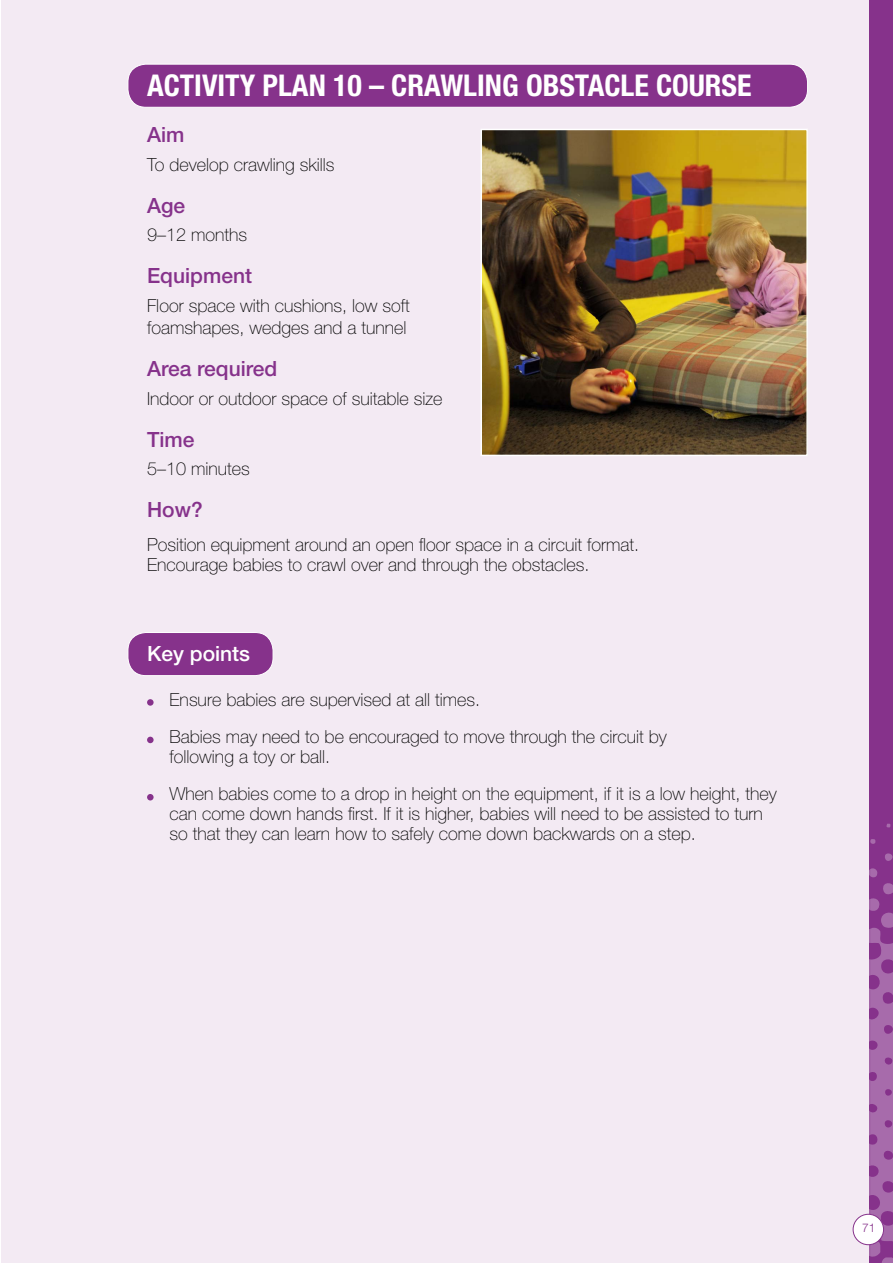
<style>
.page{position:relative;width:893px;height:1263px;background:#fff}
.page>*{position:absolute;margin:0;border:0;box-sizing:border-box;transform-origin:0 0}
.t1{font:700 condensed 30px "Helvetica Neue LT Std";color:#fff}
.t2{font:500 21px "Helvetica Neue LT Std";color:#86328b}
.t3{font:500 21px "Helvetica Neue LT Std";color:#fff}
.t4{font:100 18px/19.8px "Helvetica Neue LT Std";color:#000}
.t5{font:300 12px "Helvetica Neue LT Std";color:#86328b}
</style>
<div class="page">
<div style="left:868px;top:0;width:25px;height:1263px;background:#86328b"></div>
<svg style="left:871px;top:839px;width:5px;height:5px"></svg>
<svg style="left:886px;top:823px;width:5px;height:5px"></svg>
<svg style="left:871px;top:853px;width:22px;height:410px"></svg>
<div style="left:1px;top:0;width:870px;height:1263px;background:#f3eaf3"></div>
<hr style="left:0;top:0;width:1px;height:1263px;background:#86328b">
<div style="left:853px;top:1214px;width:30px;height:31px;background:#fff;border-radius:50%"></div>
<div style="left:853px;top:1214px;width:31px;height:31px;border:1px solid #86328b;border-radius:50%"></div>
<div style="left:147px;top:794px;width:7px;height:6px;background:#86328b;border-radius:50%"></div>
<div style="left:147px;top:737px;width:7px;height:6px;background:#86328b;border-radius:50%"></div>
<div style="left:147px;top:699px;width:7px;height:7px;background:#86328b;border-radius:50%"></div>
<div style="left:128px;top:64px;width:679px;height:43px;background:#86328b;border-radius:18px"></div>
<div style="left:128px;top:64px;width:680px;height:44px;border:1px solid #fff;border-radius:18px"></div>
<img style="left:483px;top:132px;width:322px;height:321px">
<div style="left:480px;top:129px;width:328px;height:327px;border:2px solid #fff"></div>
<div style="left:128px;top:632px;width:145px;height:44px;background:#86328b;border-radius:18px"></div>
<div style="left:128px;top:632px;width:145px;height:44px;border:1px solid #fff;border-radius:18px"></div>
<p class="t1" style="left:147px;top:67px;width:606px">ACTIVITY PLAN 10 – CRAWLING OBSTACLE COURSE</p>
<p class="t2" style="left:147px;top:122px;width:39px">Aim</p>
<p class="t4" style="left:147px;top:154px;width:189px">To develop crawling skills</p>
<p class="t2" style="left:147px;top:193px;width:40px">Age</p>
<p class="t4" style="left:147px;top:225px;width:102px">9–12 months</p>
<p class="t2" style="left:147px;top:263px;width:107px">Equipment</p>
<p class="t4" style="left:147px;top:294px;width:264px;line-height:22.5px">Floor space with cushions, low soft foamshapes, wedges and a tunnel</p>
<p class="t2" style="left:147px;top:356px;width:132px">Area required</p>
<p class="t4" style="left:147px;top:388px;width:297px">Indoor or outdoor space of suitable size</p>
<p class="t2" style="left:147px;top:427px;width:49px">Time</p>
<p class="t4" style="left:147px;top:459px;width:104px">5–10 minutes</p>
<p class="t2" style="left:147px;top:497px;width:57px">How?</p>
<p class="t4" style="left:147px;top:534px;width:493px">Position equipment around an open foor space in a circuit format.<br>Encourage babies to crawl over and through the obstacles.</p>
<p class="t3" style="left:147px;top:641px;width:105px">Key points</p>
<p class="t4" style="left:170px;top:689px;width:312px">Ensure babies are supervised at all times.</p>
<p class="t4" style="left:170px;top:727px;width:499px">Babies may need to be encouraged to move through the circuit by following a toy or ball.</p>
<p class="t4" style="left:170px;top:784px;width:609px">When babies come to a drop in height on the equipment, if it is a low height, they can come down hands frst. If it is higher, babies will need to be assisted to turn so that they can learn how to safely come down backwards on a step.</p>
<p class="t5" style="left:862px;top:1220px;width:15px">71</p>
</div>
